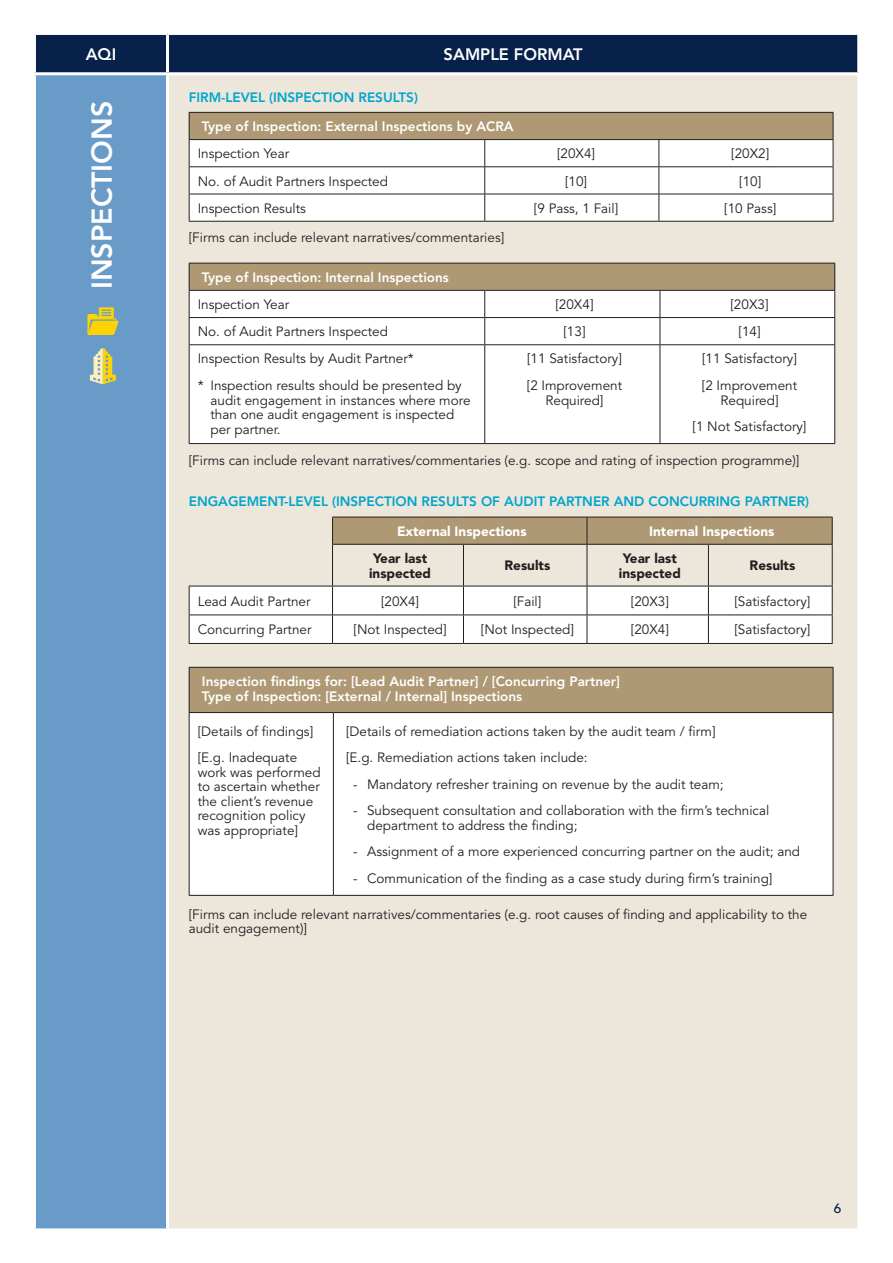
<style>
.page{position:relative;width:893px;height:1263px;background:#fff}
.page>*{position:absolute;margin:0;border:0;box-sizing:border-box;transform-origin:0 0}
.Table_text_rotate{font:800 28.5px "Avenir LT Std";color:#fff}
.t1{font:800 16.5px "Avenir LT Std";color:#fff}
.t2{font:13.5px/14.5px "Avenir LT Std";color:#231f20}
.t3{font:800 13.5px "Avenir LT Std";color:#fff}
.t4{font:800 13.5px "Avenir LT Std";color:#00a5cc}
.t5{font:900 13.5px/14.5px "Avenir LT Std";color:#231f20}
.t6{font:900 13.5px "Avenir LT Std";color:#fff}
.t7{font:500 13.5px "Avenir LT Std";color:#07214b}
</style>
<div class="page">
<div style="left:36px;top:35px;width:821px;height:37px;background:#07214b"></div>
<div style="left:34px;top:74px;width:134px;height:1156px;background:#689bc8"></div>
<div style="left:168px;top:74px;width:691px;height:1156px;background:#ece6db"></div>
<hr style="left:166px;top:75px;width:3px;height:1153px;background:#fff">
<hr style="left:33px;top:75px;width:3px;height:1153px;background:#fff">
<hr style="left:857px;top:75px;width:3px;height:1153px;background:#fff">
<svg style="left:34px;top:1228px;width:134px;height:2px"></svg>
<svg style="left:168px;top:1228px;width:691px;height:2px"></svg>
<hr style="left:166px;top:35px;width:3px;height:37px;background:#fff">
<hr style="left:33px;top:72px;width:135px;height:3px;background:#fff">
<hr style="left:168px;top:72px;width:692px;height:3px;background:#fff">
<div style="left:189px;top:112px;width:644px;height:28px;background:#ae9974"></div>
<div style="left:190px;top:140px;width:643px;height:81px;background:#fff"></div>
<hr style="left:189px;top:112px;width:296px;height:1px;background:#231f20">
<hr style="left:485px;top:112px;width:174px;height:1px;background:#231f20">
<hr style="left:659px;top:112px;width:174px;height:1px;background:#231f20">
<hr style="left:189px;top:139px;width:296px;height:1px;background:#231f20">
<hr style="left:485px;top:139px;width:174px;height:1px;background:#231f20">
<hr style="left:659px;top:139px;width:174px;height:1px;background:#231f20">
<hr style="left:189px;top:166px;width:296px;height:1px;background:#231f20">
<hr style="left:485px;top:166px;width:174px;height:1px;background:#231f20">
<hr style="left:659px;top:166px;width:174px;height:1px;background:#231f20">
<hr style="left:189px;top:194px;width:296px;height:1px;background:#231f20">
<svg style="left:189px;top:113px;width:1px;height:108px"></svg>
<hr style="left:485px;top:194px;width:174px;height:1px;background:#231f20">
<svg style="left:484px;top:140px;width:1px;height:81px"></svg>
<hr style="left:659px;top:194px;width:174px;height:1px;background:#231f20">
<svg style="left:658px;top:140px;width:1px;height:81px"></svg>
<svg style="left:833px;top:113px;width:1px;height:108px"></svg>
<hr style="left:189px;top:221px;width:296px;height:1px;background:#231f20">
<hr style="left:485px;top:221px;width:174px;height:1px;background:#231f20">
<hr style="left:659px;top:221px;width:174px;height:1px;background:#231f20">
<div style="left:189px;top:263px;width:646px;height:27px;background:#ae9974"></div>
<div style="left:190px;top:291px;width:644px;height:152px;background:#fff"></div>
<hr style="left:189px;top:263px;width:296px;height:1px;background:#231f20">
<hr style="left:485px;top:263px;width:175px;height:1px;background:#231f20">
<hr style="left:660px;top:263px;width:175px;height:1px;background:#231f20">
<hr style="left:189px;top:290px;width:296px;height:1px;background:#231f20">
<hr style="left:485px;top:290px;width:175px;height:1px;background:#231f20">
<hr style="left:660px;top:290px;width:175px;height:1px;background:#231f20">
<hr style="left:189px;top:317px;width:296px;height:1px;background:#231f20">
<svg style="left:189px;top:263px;width:1px;height:81px"></svg>
<hr style="left:485px;top:317px;width:175px;height:1px;background:#231f20">
<svg style="left:484px;top:291px;width:1px;height:53px"></svg>
<hr style="left:660px;top:317px;width:175px;height:1px;background:#231f20">
<svg style="left:660px;top:291px;width:1px;height:53px"></svg>
<svg style="left:834px;top:263px;width:1px;height:81px"></svg>
<hr style="left:189px;top:344px;width:296px;height:1px;background:#231f20">
<hr style="left:189px;top:345px;width:1px;height:98px;background:#231f20">
<hr style="left:485px;top:344px;width:175px;height:1px;background:#231f20">
<hr style="left:484px;top:345px;width:1px;height:98px;background:#231f20">
<hr style="left:660px;top:344px;width:175px;height:1px;background:#231f20">
<hr style="left:660px;top:345px;width:1px;height:98px;background:#231f20">
<hr style="left:834px;top:345px;width:1px;height:98px;background:#231f20">
<hr style="left:189px;top:443px;width:296px;height:1px;background:#231f20">
<hr style="left:485px;top:443px;width:175px;height:1px;background:#231f20">
<hr style="left:660px;top:443px;width:175px;height:1px;background:#231f20">
<svg style="left:189px;top:517px;width:644px;height:126px"></svg>
<hr style="left:189px;top:643px;width:144px;height:1px;background:#231f20">
<hr style="left:333px;top:643px;width:130px;height:1px;background:#231f20">
<hr style="left:463px;top:643px;width:124px;height:1px;background:#231f20">
<hr style="left:587px;top:643px;width:121px;height:1px;background:#231f20">
<hr style="left:708px;top:643px;width:125px;height:1px;background:#231f20">
<div style="left:189px;top:667px;width:644px;height:45px;background:#ae9974"></div>
<div style="left:190px;top:713px;width:643px;height:182px;background:#fff"></div>
<hr style="left:189px;top:667px;width:144px;height:1px;background:#231f20">
<hr style="left:189px;top:668px;width:1px;height:44px;background:#231f20">
<hr style="left:333px;top:667px;width:500px;height:1px;background:#231f20">
<hr style="left:833px;top:668px;width:1px;height:44px;background:#231f20">
<hr style="left:189px;top:712px;width:144px;height:1px;background:#231f20">
<hr style="left:189px;top:713px;width:1px;height:182px;background:#231f20">
<hr style="left:333px;top:712px;width:500px;height:1px;background:#231f20">
<hr style="left:333px;top:713px;width:1px;height:182px;background:#231f20">
<hr style="left:833px;top:713px;width:1px;height:182px;background:#231f20">
<hr style="left:189px;top:895px;width:144px;height:1px;background:#231f20">
<hr style="left:333px;top:895px;width:500px;height:1px;background:#231f20">
<svg style="left:90px;top:348px;width:26px;height:36px"></svg>
<svg style="left:87px;top:307px;width:32px;height:28px"></svg>
<p class="t1" style="left:86px;top:44px;width:32px">AQI</p>
<p class="t1" style="left:444px;top:44px;width:141px">SAMPLE FORMAT</p>
<p class="Table_text_rotate" style="left:85px;top:289px;width:190px;rotate:-90deg">INSPECTIONS</p>
<p class="t4" style="left:189px;top:89px;width:231px">FIRM-LEVEL (INSPECTION RESULTS)</p>
<p class="t3" style="left:202px;top:118px;width:313px">Type of Inspection: External Inspections by ACRA</p>
<p class="t2" style="left:198px;top:147px;width:93px">Inspection Year</p>
<p class="t2" style="left:557px;top:147px;width:40px">[20X4]</p>
<p class="t2" style="left:731px;top:147px;width:40px">[20X2]</p>
<p class="t2" style="left:198px;top:174px;width:192px">No. of Audit Partners Inspected</p>
<p class="t2" style="left:565px;top:174px;width:24px">[10]</p>
<p class="t2" style="left:739px;top:174px;width:24px">[10]</p>
<p class="t2" style="left:198px;top:201px;width:110px">Inspection Results</p>
<p class="t2" style="left:534px;top:201px;width:86px">[9 Pass, 1 Fail]</p>
<p class="t2" style="left:724px;top:201px;width:54px">[10 Pass]</p>
<p class="t2" style="left:189px;top:231px;width:317px">[Firms can include relevant narratives/commentaries]</p>
<p class="t3" style="left:202px;top:269px;width:248px">Type of Inspection: Internal Inspections</p>
<p class="t2" style="left:198px;top:297px;width:93px">Inspection Year</p>
<p class="t2" style="left:555px;top:297px;width:40px">[20X4]</p>
<p class="t2" style="left:730px;top:297px;width:40px">[20X3]</p>
<p class="t2" style="left:198px;top:325px;width:192px">No. of Audit Partners Inspected</p>
<p class="t2" style="left:563px;top:325px;width:24px">[13]</p>
<p class="t2" style="left:738px;top:325px;width:24px">[14]</p>
<p class="t2" style="left:198px;top:352px;width:218px">Inspection Results by Audit Partner*</p>
<p class="t2" style="left:210px;top:378px;width:262px;text-indent:-13px">* Inspection results should be presented by audit engagement in instances where more than one audit engagement is inspected per partner.</p>
<p class="t2" style="left:702px;top:352px;width:96px">[11 Satisfactory]</p>
<p class="t2" style="left:702px;top:378px;width:97px;text-align:center">[2 Improvement<br>Required]</p>
<p class="t2" style="left:692px;top:420px;width:115px">[1 Not Satisfactory]</p>
<p class="t2" style="left:189px;top:453px;width:612px">[Firms can include relevant narratives/commentaries (e.g. scope and rating of inspection programme)]</p>
<p class="t4" style="left:189px;top:494px;width:622px">ENGAGEMENT-LEVEL (INSPECTION RESULTS OF AUDIT PARTNER AND CONCURRING PARTNER)</p>
<p class="t6" style="left:397px;top:523px;width:131px">External Inspections</p>
<p class="t6" style="left:649px;top:523px;width:127px">Internal Inspections</p>
<p class="t5" style="left:369px;top:551px;width:64px">Year last inspected</p>
<p class="t5" style="left:504px;top:558px;width:47px">Results</p>
<p class="t5" style="left:619px;top:551px;width:64px">Year last inspected</p>
<p class="t5" style="left:750px;top:558px;width:47px">Results</p>
<p class="t2" style="left:198px;top:594px;width:114px">Lead Audit Partner</p>
<p class="t2" style="left:381px;top:594px;width:40px">[20X4]</p>
<p class="t2" style="left:513px;top:594px;width:30px">[Fail]</p>
<p class="t2" style="left:631px;top:594px;width:40px">[20X3]</p>
<p class="t2" style="left:734px;top:594px;width:77px">[Satisfactory]</p>
<p class="t2" style="left:198px;top:623px;width:115px">Concurring Partner</p>
<p class="t2" style="left:354px;top:623px;width:95px">[Not Inspected]</p>
<p class="t2" style="left:481px;top:623px;width:95px">[Not Inspected]</p>
<p class="t2" style="left:631px;top:623px;width:40px">[20X4]</p>
<p class="t2" style="left:734px;top:623px;width:77px">[Satisfactory]</p>
<p class="t3" style="left:202px;top:673px;width:420px">Inspection findings for: [Lead Audit Partner] / [Concurring Partner]</p>
<p class="t3" style="left:202px;top:688px;width:322px">Type of Inspection: [External / Internal] Inspections</p>
<p class="t2" style="left:198px;top:724px;width:117px">[Details of findings]</p>
<p class="t2" style="left:198px;top:750px;width:124px">[E.g. Inadequate work was performed to ascertain whether the client’s revenue recognition policy was appropriate]</p>
<p class="t2" style="left:527px;top:352px;width:96px">[11 Satisfactory]</p>
<p class="t2" style="left:527px;top:378px;width:97px;text-align:center">[2 Improvement<br>Required]</p>
<p class="t2" style="left:346px;top:724px;width:371px">[Details of remediation actions taken by the audit team / firm]</p>
<p class="t2" style="left:346px;top:750px;width:243px">[E.g. Remediation actions taken include:</p>
<p class="t2" style="left:353px;top:777px;width:372px">- Mandatory refresher training on revenue by the audit team;</p>
<p class="t2" style="left:367px;top:804px;width:404px;text-indent:-14px">- Subsequent consultation and collaboration with the firm’s technical department to address the finding;</p>
<p class="t2" style="left:353px;top:845px;width:448px">- Assignment of a more experienced concurring partner on the audit; and</p>
<p class="t2" style="left:353px;top:871px;width:421px">- Communication of the finding as a case study during firm’s training]</p>
<p class="t2" style="left:189px;top:907px;width:620px">[Firms can include relevant narratives/commentaries (e.g. root causes of finding and applicability to the audit engagement)]</p>
<p class="t7" style="left:834px;top:1201px;width:9px">6</p>
<p class="t7" style="left:836px;top:1201px;width:9px">6</p>
</div>
